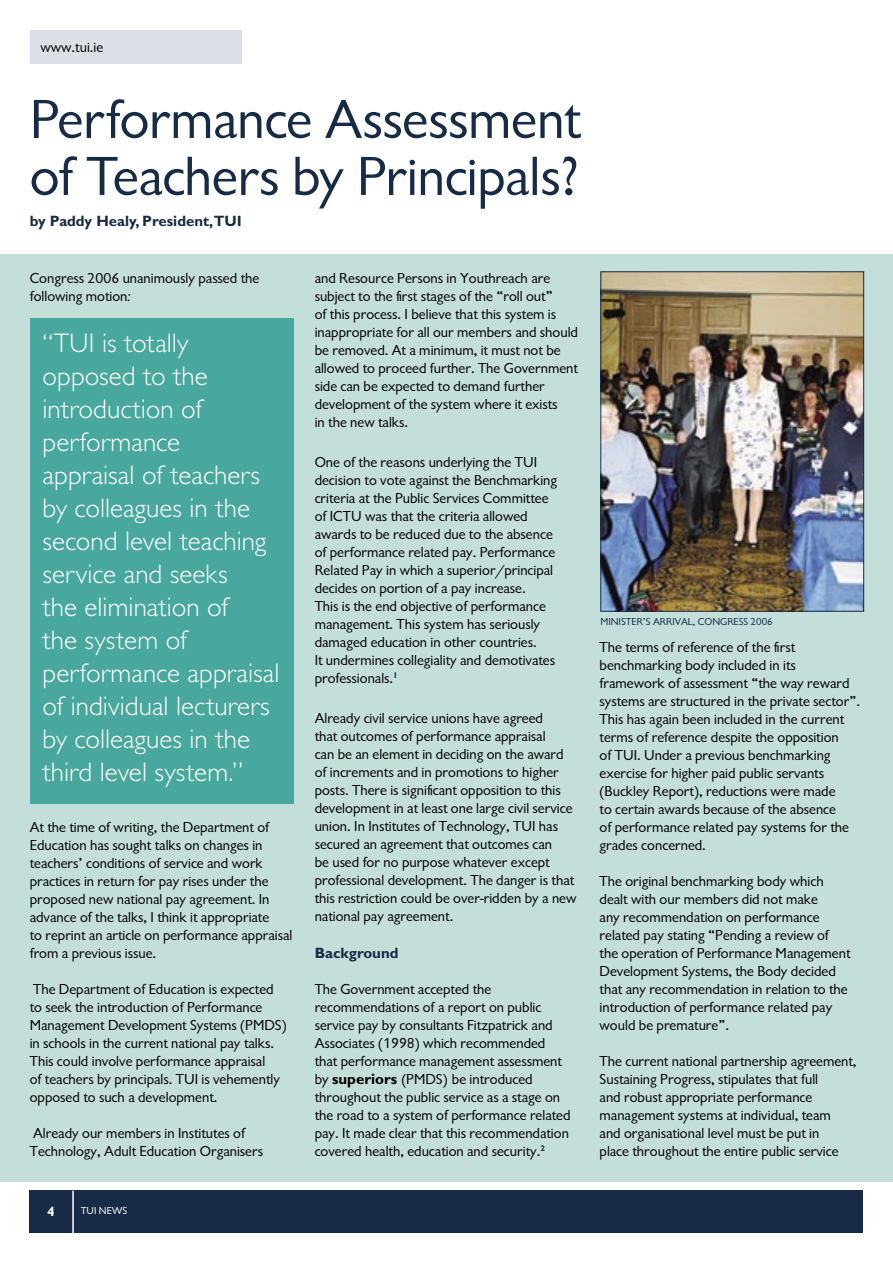
<style>
.page{position:relative;width:893px;height:1263px;background:#fff}
.page>*{position:absolute;margin:0;border:0;box-sizing:border-box;transform-origin:0 0}
.t1{font:57px/57px "Gill Sans";letter-spacing:-.005em;color:#172b46}
.t2{font:300 27px/33px "Gill Sans";color:#fff}
.t3{font:15px/18px "Gill Sans";color:#000}
.t4{font:700 15px "Gill Sans";color:#172b46}
.t5{font:700 13.5px "Gill Sans";color:#fff}
.t6{font:10.5px "Gill Sans";color:#172b46}
.t7{font:10.5px "Gill Sans";color:#fff}
.s1{font-style:italic}
.s2{font-weight:700}
</style>
<div class="page">
<div style="left:31px;top:30px;width:211px;height:34px;background:#dddfe8"></div>
<div style="left:30px;top:1190px;width:833px;height:42px;background:#172b46"></div>
<hr style="left:72px;top:1190px;width:2px;height:42px;background:#fff">
<div style="left:30px;top:1191px;width:833px;height:42px;background:#172b46"></div>
<hr style="left:72px;top:1191px;width:2px;height:42px;background:#fff">
<div style="left:0;top:254px;width:893px;height:927px;background:#c4deda"></div>
<div style="left:30px;top:319px;width:263px;height:485px;background:#49a89d"></div>
<img style="left:602px;top:273px;width:260px;height:337px">
<div style="left:600px;top:271px;width:264px;height:341px;border:1px solid #172b46"></div>
<p class="t3" style="left:40px;top:37px;width:64px">www.tui.ie</p>
<h1 class="t1" style="left:30px;top:91px;width:552px">Performance Assessment of Teachers by Principals?</h1>
<p class="t4" style="left:30px;top:213px;width:214px">by Paddy Healy, President,TUI</p>
<p class="t3" style="left:30px;top:269px;width:231px">Congress 2006 unanimously passed the following motion<span class="s1">:</span></p>
<p class="t2" style="left:43px;top:326px;width:239px">“TUI is totally opposed to the introduction of performance<br>appraisal of teachers by colleagues in the second level teaching service and seeks<br>the elimination of<br>the system of performance appraisal of individual lecturers by colleagues in the third level system.”</p>
<p class="t3" style="left:30px;top:818px;width:264px">At the time of writing, the Department of Education has sought talks on changes in teachers’ conditions of service and work practices in return for pay rises under the proposed new national pay agreement. In advance of the talks, I think it appropriate<br>to reprint an article on performance appraisal from a previous issue.</p>
<p class="t3" style="left:30px;top:980px;width:258px">The Department of Education is expected<br>to seek the introduction of Performance Management Development Systems (PMDS) in schools in the current national pay talks.<br>This could involve performance appraisal<br>of teachers by principals. TUI is vehemently opposed to such a development.</p>
<p class="t3" style="left:30px;top:1124px;width:235px">Already our members in Institutes of<br>Technology, Adult Education Organisers</p>
<p class="t5" style="left:47px;top:1202px;width:9px">4</p>
<p class="t7" style="left:81px;top:1203px;width:48px">TUI NEWS</p>
<p class="t3" style="left:315px;top:269px;width:265px">and Resource Persons in Youthreach are subject to the first stages of the “roll out”<br>of this process. I believe that this system is inappropriate for all our members and should be removed. At a minimum, it must not be allowed to proceed further. The Government side can be expected to demand further development of the system where it exists<br>in the new talks.</p>
<p class="t3" style="left:315px;top:453px;width:244px">One of the reasons underlying the TUI decision to vote against the Benchmarking criteria at the Public Services Committee of ICTU was that the criteria allowed awards to be reduced due to the absence of performance related pay. Performance Related Pay in which a superior/principal decides on portion of a pay increase.<br>This is the end objective of performance management. This system has seriously damaged education in other countries.<br>It undermines collegiality and demotivates professionals.<sup>1</sup></p>
<p class="t3" style="left:315px;top:709px;width:263px">Already civil service unions have agreed<br>that outcomes of performance appraisal<br>can be an element in deciding on the award of increments and in promotions to higher posts. There is significant opposition to this development in at least one large civil service union. In Institutes of Technology, TUI has secured an agreement that outcomes can<br>be used for no purpose whatever except professional development. The danger is that this restriction could be over-ridden by a new national pay agreement.</p>
<p class="t4" style="left:315px;top:944px;width:85px">Background</p>
<p class="t3" style="left:315px;top:980px;width:257px">The Government accepted the recommendations of a report on public service pay by consultants Fitzpatrick and Associates (1998) which recommended that performance management assessment by <span class="s2">superiors</span> (PMDS) be introduced throughout the public service as a stage on the road to a system of performance related pay. It made clear that this recommendation covered health, education and security.<sup>2</sup></p>
<p class="t6" style="left:600px;top:616px;width:174px">MINISTER’S ARRIVAL, CONGRESS 2006</p>
<p class="t3" style="left:600px;top:638px;width:262px">The terms of reference of the first benchmarking body included in its framework of assessment “the way reward systems are structured in the private sector”.<br>This has again been included in the current terms of reference despite the opposition<br>of TUI. Under a previous benchmarking exercise for higher paid public servants (Buckley Report), reductions were made<br>to certain awards because of the absence<br>of performance related pay systems for the grades concerned.</p>
<p class="t3" style="left:600px;top:872px;width:252px">The original benchmarking body which dealt with our members did not make<br>any recommendation on performance related pay stating “Pending a review of the operation of Performance Management Development Systems, the Body decided that any recommendation in relation to the introduction of performance related pay would be premature”.</p>
<p class="t3" style="left:600px;top:1052px;width:258px">The current national partnership agreement, Sustaining Progress, stipulates that full<br>and robust appropriate performance management systems at individual, team<br>and organisational level must be put in<br>place throughout the entire public service</p>
</div>
